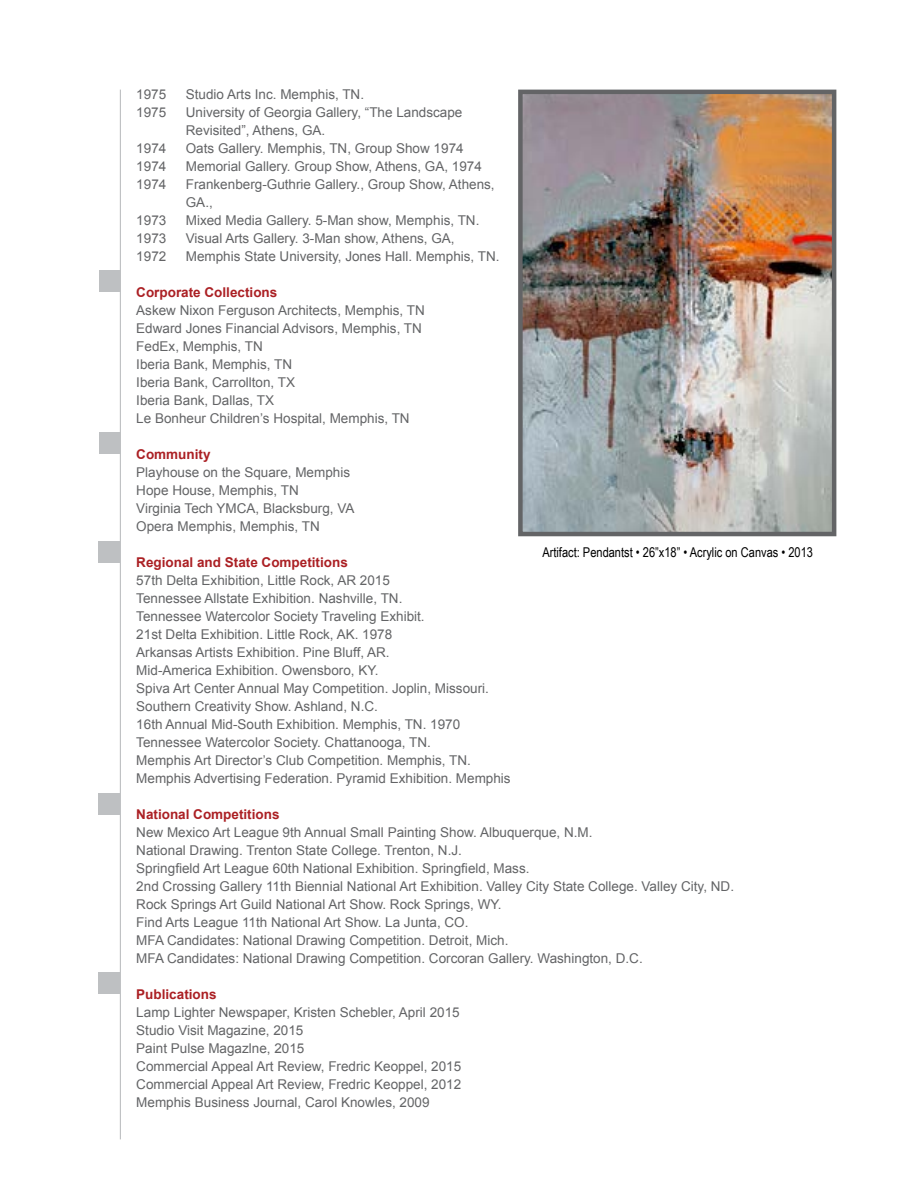
<style>
.page{position:relative;width:918px;height:1188px;background:#fff}
.page>*{position:absolute;margin:0;border:0;box-sizing:border-box;transform-origin:0 0}
.t1{font:13.5px/18px "Arial";color:#636466}
.t2{font:700 13.5px "Arial";color:#ab2024}
.t3{font:13.5px "Arial Narrow";color:#000}
</style>
<div class="page">
<img style="left:523px;top:95px;width:308px;height:436px">
<div style="left:518px;top:90px;width:318px;height:446px;border:4px solid #636466"></div>
<div style="left:99px;top:270px;width:22px;height:21px;background:#bec0c2"></div>
<hr style="left:120px;top:90px;width:1px;height:1049px;background:#bec0c2">
<div style="left:99px;top:432px;width:21px;height:22px;background:#bec0c2"></div>
<div style="left:98px;top:541px;width:22px;height:21px;background:#bec0c2"></div>
<div style="left:98px;top:794px;width:22px;height:21px;background:#bec0c2"></div>
<div style="left:98px;top:972px;width:22px;height:22px;background:#bec0c2"></div>
<p class="t1" style="left:136px;top:86px;width:32px">1975</p>
<p class="t1" style="left:186px;top:86px;width:180px">Studio Arts Inc. Memphis, TN.</p>
<p class="t1" style="left:136px;top:104px;width:32px">1975</p>
<p class="t1" style="left:186px;top:104px;width:278px">University of Georgia Gallery, “The Landscape<br>Revisited”, Athens, GA.</p>
<p class="t1" style="left:136px;top:140px;width:32px">1974</p>
<p class="t1" style="left:186px;top:140px;width:279px">Oats Gallery. Memphis, TN, Group Show 1974</p>
<p class="t1" style="left:136px;top:158px;width:32px">1974</p>
<p class="t1" style="left:186px;top:158px;width:298px">Memorial Gallery. Group Show, Athens, GA, 1974</p>
<p class="t1" style="left:136px;top:176px;width:32px">1974</p>
<p class="t1" style="left:186px;top:176px;width:310px">Frankenberg-Guthrie Gallery., Group Show, Athens,<br>GA.,</p>
<p class="t1" style="left:136px;top:212px;width:32px">1973</p>
<p class="t1" style="left:186px;top:212px;width:295px">Mixed Media Gallery. 5-Man show, Memphis, TN.</p>
<p class="t1" style="left:136px;top:230px;width:32px">1973</p>
<p class="t1" style="left:186px;top:230px;width:270px">Visual Arts Gallery. 3-Man show, Athens, GA,</p>
<p class="t1" style="left:136px;top:248px;width:32px">1972</p>
<p class="t1" style="left:186px;top:248px;width:315px">Memphis State University, Jones Hall. Memphis, TN.</p>
<p class="t2" style="left:136px;top:284px;width:143px">Corporate Collections</p>
<p class="t1" style="left:136px;top:302px;width:290px">Askew Nixon Ferguson Architects, Memphis, TN Edward Jones Financial Advisors, Memphis, TN FedEx, Memphis, TN<br>Iberia Bank, Memphis, TN<br>Iberia Bank, Carrollton, TX<br>Iberia Bank, Dallas, TX<br>Le Bonheur Children’s Hospital, Memphis, TN</p>
<p class="t2" style="left:136px;top:446px;width:76px">Community</p>
<p class="t1" style="left:136px;top:464px;width:220px">Playhouse on the Square, Memphis<br>Hope House, Memphis, TN<br>Virginia Tech YMCA, Blacksburg, VA<br>Opera Memphis, Memphis, TN</p>
<p class="t2" style="left:136px;top:554px;width:213px">Regional and State Competitions</p>
<p class="t1" style="left:136px;top:572px;width:376px">57th Delta Exhibition, Little Rock, AR 2015<br>Tennessee Allstate Exhibition. Nashville, TN.<br>Tennessee Watercolor Society Traveling Exhibit.<br>21st Delta Exhibition. Little Rock, AK. 1978<br>Arkansas Artists Exhibition. Pine Bluff, AR.<br>Mid-America Exhibition. Owensboro, KY.<br>Spiva Art Center Annual May Competition. Joplin, Missouri.<br>Southern Creativity Show. Ashland, N.C.<br>16th Annual Mid-South Exhibition. Memphis, TN. 1970<br>Tennessee Watercolor Society. Chattanooga, TN.<br>Memphis Art Director’s Club Competition. Memphis, TN.<br>Memphis Advertising Federation. Pyramid Exhibition. Memphis</p>
<p class="t2" style="left:136px;top:806px;width:145px">National Competitions</p>
<p class="t1" style="left:136px;top:824px;width:599px">New Mexico Art League 9th Annual Small Painting Show. Albuquerque, N.M.<br>National Drawing. Trenton State College. Trenton, N.J.<br>Springfield Art League 60th National Exhibition. Springfield, Mass.<br>2nd Crossing Gallery 11th Biennial National Art Exhibition. Valley City State College. Valley City, ND.<br>Rock Springs Art Guild National Art Show. Rock Springs, WY.<br>Find Arts League 11th National Art Show. La Junta, CO.<br>MFA Candidates: National Drawing Competition. Detroit, Mich.<br>MFA Candidates: National Drawing Competition. Corcoran Gallery. Washington, D.C.</p>
<p class="t2" style="left:136px;top:986px;width:82px">Publications</p>
<p class="t1" style="left:136px;top:1004px;width:326px">Lamp Lighter Newspaper, Kristen Schebler, April 2015<br>Studio Visit Magazine, 2015<br>Paint Pulse Magazlne, 2015<br>Commercial Appeal Art Review, Fredric Keoppel, 2015<br>Commercial Appeal Art Review, Fredric Keoppel, 2012<br>Memphis Business Journal, Carol Knowles, 2009</p>
<p class="t3" style="left:542px;top:542px;width:272px">Artifact: Pendantst • 26”x18” • Acrylic on Canvas • 2013</p>
</div>
